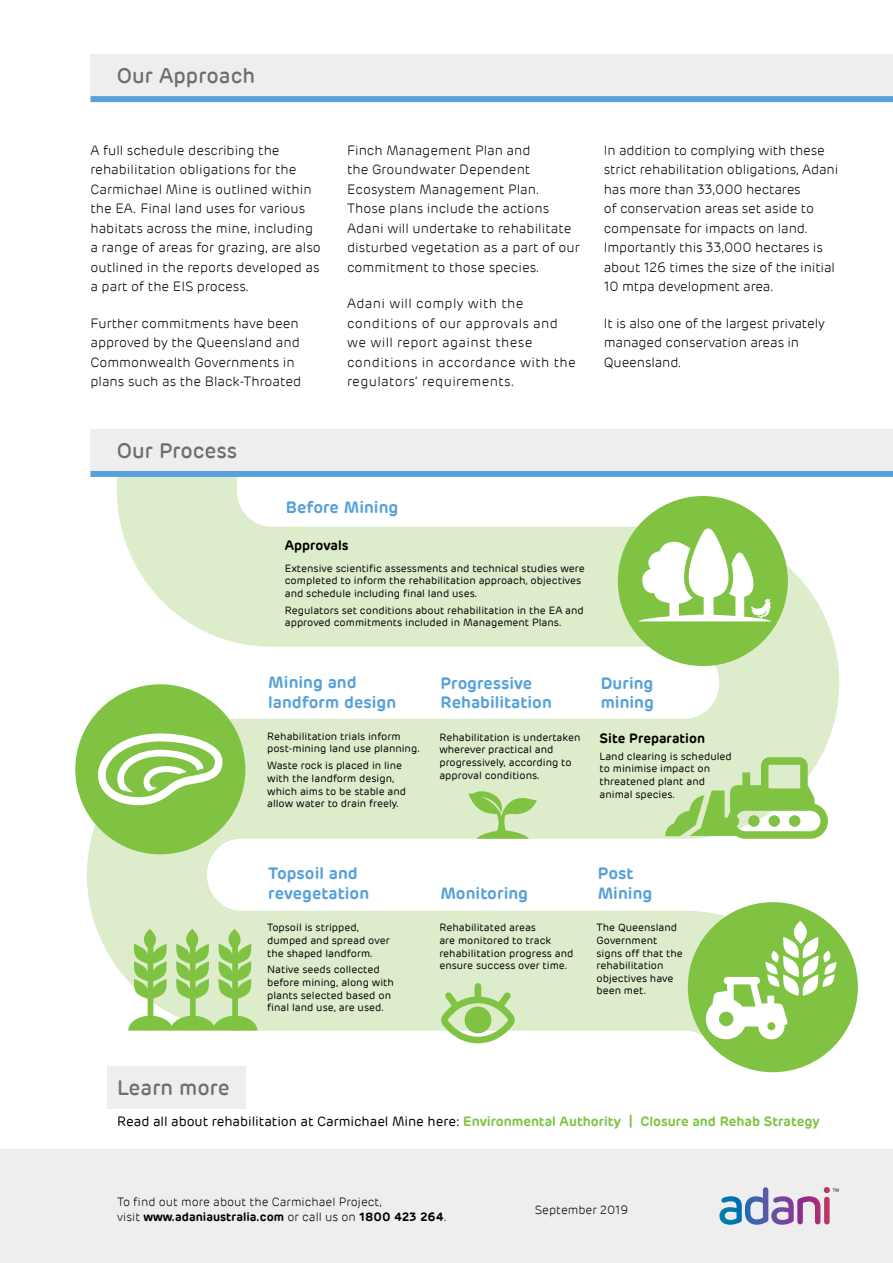
<style>
.page{position:relative;width:893px;height:1263px;background:#fff}
.page>*{position:absolute;margin:0;border:0;box-sizing:border-box;transform-origin:0 0}
.t1{font:500 21px "Adani";color:#6d6e71}
.t2{font:600 16.5px/19.8px "Adani";color:#57a1d8}
.t3{font:300 13.5px/19.5px "Adani";color:#000}
.t4{font:300 13.5px/19.5px "Adani";letter-spacing:.025em;color:#000}
.t5{font:13.5px "Adani";letter-spacing:-.005em;color:#000}
.t6{font:600 13.5px "Adani";color:#000}
.t7{font:300 12px/14.4px "Adani";color:#000}
.t8{font:10.5px/12.6px "Adani";color:#000}
.s1{font-weight:600;color:#80c342}
.s2{font-weight:600}
</style>
<div class="page">
<svg style="left:75px;top:477px;width:769px;height:566px"></svg>
<div style="left:107px;top:1066px;width:138px;height:42px;background:#efeeef"></div>
<div style="left:618px;top:496px;width:170px;height:170px;background:#80c342;border-radius:50%"></div>
<svg style="left:639px;top:528px;width:133px;height:93px"></svg>
<svg style="left:468px;top:791px;width:69px;height:48px;background:#b8dc95"></svg>
<div style="left:75px;top:684px;width:170px;height:170px;background:#80c342;border-radius:50%"></div>
<svg style="left:98px;top:733px;width:125px;height:72px"></svg>
<svg style="left:128px;top:929px;width:129px;height:102px;background:#b2d98c"></svg>
<svg style="left:441px;top:983px;width:74px;height:60px;background:#b8dc95"></svg>
<div style="left:688px;top:902px;width:170px;height:170px;background:#80c342;border-radius:50%"></div>
<div style="left:794px;top:921px;width:13px;height:23px;background:#fff;border-radius:50%"></div>
<svg style="left:706px;top:936px;width:130px;height:103px"></svg>
<div style="left:90px;top:429px;width:803px;height:42px;background:#efeeef"></div>
<div style="left:90px;top:471px;width:803px;height:6px;background:#57a1d8"></div>
<div style="left:90px;top:54px;width:803px;height:43px;background:#efeeef"></div>
<div style="left:90px;top:96px;width:803px;height:6px;background:#57a1d8"></div>
<div style="left:0;top:1150px;width:893px;height:113px;background:#efeeef"></div>
<svg style="left:719px;top:1187px;width:120px;height:38px"></svg>
<svg style="left:665px;top:757px;width:163px;height:82px;background:#bd9"></svg>
<div style="left:789px;top:815px;width:11px;height:12px;background:#80c342;border-radius:50%"></div>
<div style="left:728px;top:815px;width:11px;height:12px;background:#80c342;border-radius:50%"></div>
<div style="left:768px;top:815px;width:12px;height:12px;background:#80c342;border-radius:50%"></div>
<div style="left:748px;top:815px;width:12px;height:12px;background:#80c342;border-radius:50%"></div>
<h1 class="t1" style="left:117px;top:63px;width:140px">Our Approach</h1>
<p class="t3" style="left:90px;top:141px;width:232px">A full schedule describing the rehabilitation obligations for the Carmichael Mine is outlined within the EA. Final land uses for various habitats across the mine, including a range of areas for grazing, are also outlined in the reports developed as a part of the EIS process.</p>
<p class="t3" style="left:90px;top:314px;width:212px">Further commitments have been approved by the Queensland and<br>Commonwealth Governments in plans such as the Black-Throated</p>
<p class="t3" style="left:347px;top:141px;width:234px">Finch Management Plan and<br>the Groundwater Dependent<br>Ecosystem Management Plan.<br>Those plans include the actions<br>Adani will undertake to rehabilitate disturbed vegetation as a part of our commitment to those species.</p>
<p class="t4" style="left:347px;top:294px;width:230px">Adani will comply with the conditions of our approvals and we will report against these conditions in accordance with the regulators’ requirements.</p>
<p class="t3" style="left:604px;top:141px;width:236px">In addition to complying with these strict rehabilitation obligations, Adani has more than 33,000 hectares<br>of conservation areas set aside to compensate for impacts on land.<br>Importantly this 33,000 hectares is about 126 times the size of the initial 10 mtpa development area.</p>
<p class="t3" style="left:604px;top:314px;width:223px">It is also one of the largest privately managed conservation areas in<br>Queensland.</p>
<h1 class="t1" style="left:117px;top:438px;width:122px">Our Process</h1>
<h2 class="t2" style="left:286px;top:497px;width:114px">Before Mining</h2>
<p class="t6" style="left:285px;top:537px;width:65px">Approvals</p>
<p class="t8" style="left:285px;top:562px;width:302px">Extensive scientific assessments and technical studies were completed to inform the rehabilitation approach, objectives and schedule including final land uses.</p>
<p class="t8" style="left:285px;top:604px;width:301px">Regulators set conditions about rehabilitation in the EA and approved commitments included in Management Plans.</p>
<h2 class="t2" style="left:268px;top:672px;width:129px">Mining and landform design</h2>
<p class="t8" style="left:267px;top:730px;width:154px">Rehabilitation trials inform post-mining land use planning.</p>
<p class="t8" style="left:267px;top:759px;width:141px">Waste rock is placed in line with the landform design, which aims to be stable and allow water to drain freely.</p>
<h2 class="t2" style="left:441px;top:673px;width:113px">Progressive<br>Rehabilitation</h2>
<p class="t8" style="left:439px;top:731px;width:143px">Rehabilitation is undertaken wherever practical and progressively, according to approval conditions.</p>
<h2 class="t2" style="left:601px;top:673px;width:55px">During mining</h2>
<p class="t6" style="left:600px;top:730px;width:107px">Site Preparation</p>
<p class="t8" style="left:600px;top:750px;width:134px">Land clearing is scheduled to minimise impact on threatened plant and animal species.</p>
<h2 class="t2" style="left:268px;top:864px;width:102px">Topsoil and revegetation</h2>
<h2 class="t2" style="left:441px;top:883px;width:89px">Monitoring</h2>
<h2 class="t2" style="left:598px;top:864px;width:56px">Post<br>Mining</h2>
<p class="t8" style="left:267px;top:922px;width:124px">Topsoil is stripped, dumped and spread over the shaped landform.</p>
<p class="t8" style="left:267px;top:964px;width:128px">Native seeds collected before mining, along with plants selected based on final land use, are used.</p>
<p class="t8" style="left:439px;top:922px;width:136px">Rehabilitated areas<br>are monitored to track rehabilitation progress and ensure success over time.</p>
<p class="t8" style="left:596px;top:922px;width:88px">The Queensland<br>Government signs off that the rehabilitation objectives have been met.</p>
<h1 class="t1" style="left:117px;top:1075px;width:114px">Learn more</h1>
<p class="t5" style="left:117px;top:1113px;width:704px">Read all about rehabilitation at Carmichael Mine here: <span class="s1">Environmental Authority | Closure and Rehab Strategy</span></p>
<p class="t7" style="left:117px;top:1195px;width:331px">To find out more about the Carmichael Project,<br>visit <span class="s2">www.adaniaustralia.com</span> or call us on <span class="s2">1800 423 264</span>.</p>
<p class="t7" style="left:535px;top:1202px;width:95px">September 2019</p>
</div>
